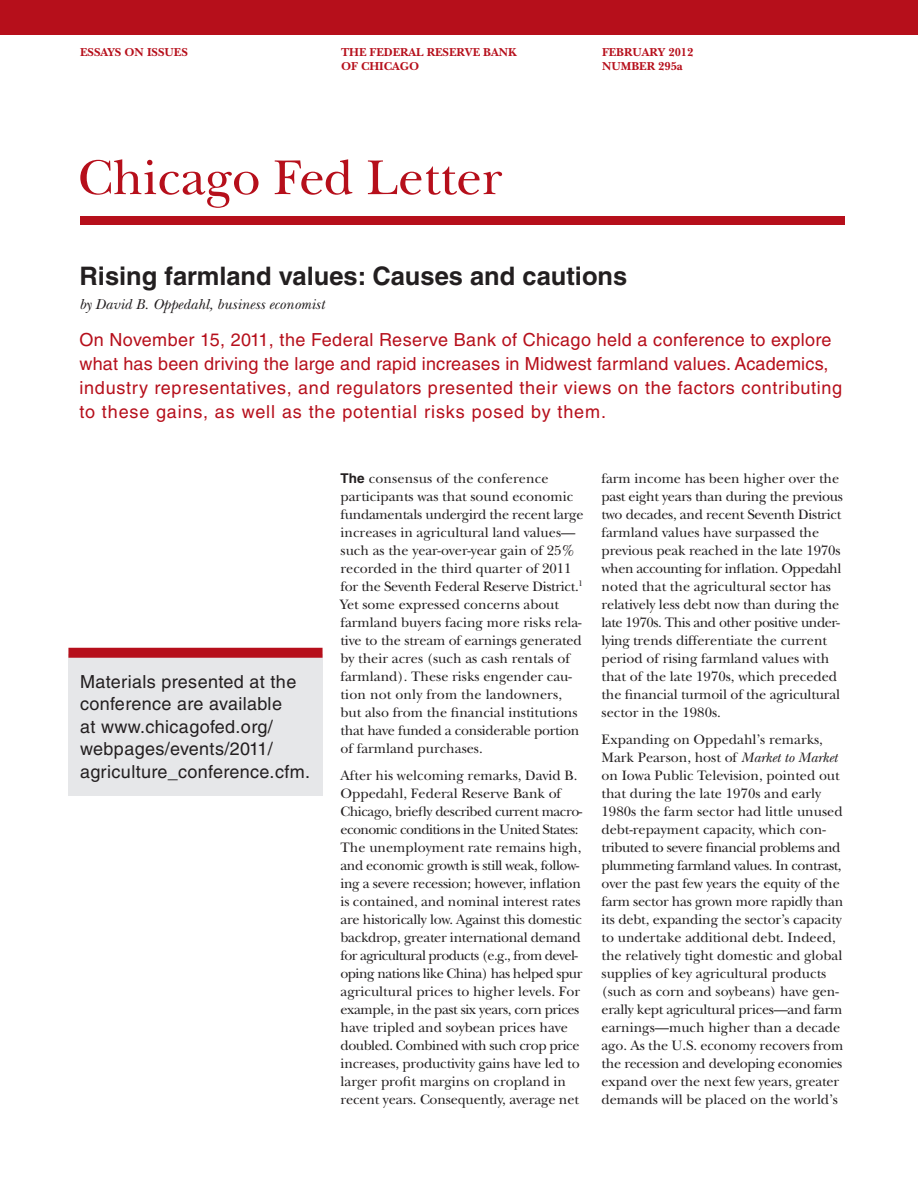
<style>
.page{position:relative;width:918px;height:1188px;background:#fff}
.page>*{position:absolute;margin:0;border:0;box-sizing:border-box;transform-origin:0 0}
.Chicago_Fed_Letter_t{font:51px "New Baskerville Std";color:#b60f1b}
.headline{font:700 25.5px "Helvetica LT Std";color:#231f20}
.summary{font:18px/24px "Helvetica LT Std";letter-spacing:.02em;color:#b60f1b}
.pull-out_Quote{font:18px/22.5px "Helvetica LT Std";letter-spacing:.02em;color:#231f20}
.author{font:italic 15px "New Baskerville Std";color:#231f20}
.body_text{font:14.25px/18px "New Baskerville Std";letter-spacing:-.01em;color:#231f20}
.Essays_on_Issues{font:700 12px "New Baskerville Std";color:#b60f1b}
.s1{font-family:"Helvetica LT Std";font-weight:700;font-size:13.5px}
.s2{font-style:italic}
</style>
<div class="page">
<div style="left:0;top:0;width:918px;height:35px;background:#b60f1b"></div>
<div style="left:80px;top:216px;width:764px;height:9px;background:#b60f1b"></div>
<div style="left:68px;top:654px;width:254px;height:142px;background:#e6e7e9"></div>
<div style="left:68px;top:648px;width:255px;height:10px;background:#b60f1b;border:2px solid #b60f1b"></div>
<p class="Essays_on_Issues" style="left:80px;top:45px;width:109px">ESSAYS ON ISSUES</p>
<p class="Essays_on_Issues" style="left:341px;top:45px;width:177px">THE FEDERAL RESERVE BANK</p>
<p class="Essays_on_Issues" style="left:602px;top:45px;width:93px">FEBRUARY 2012</p>
<p class="Essays_on_Issues" style="left:341px;top:59px;width:80px">OF CHICAGO</p>
<p class="Essays_on_Issues" style="left:602px;top:59px;width:82px">NUMBER 295a</p>
<p class="Chicago_Fed_Letter_t" style="left:78px;top:148px;width:426px">Chicago Fed Letter</p>
<p class="headline" style="left:80px;top:260px;width:549px">Rising farmland values: Causes and cautions</p>
<p class="author" style="left:80px;top:296px;width:247px">by David B. Oppedahl, business economist</p>
<p class="summary" style="left:80px;top:328px;width:764px">On November 15, 2011, the Federal Reserve Bank of Chicago held a conference to explore what has been driving the large and rapid increases in Midwest farmland values. Academics, industry representatives, and regulators presented their views on the factors contributing to these gains, as well as the potential risks posed by them.</p>
<p class="pull-out_Quote" style="left:80px;top:670px;width:232px">Materials presented at the conference are available<br>at www.chicagofed.org/ webpages/events/2011/ agriculture_conference.cfm.</p>
<p class="body_text" style="left:341px;top:470px;width:244px"><span class="s1">The</span> consensus of the conference participants was that sound economic fundamentals undergird the recent large increases in agricultural land values— such as the year-over-year gain of 25% recorded in the third quarter of 2011 for the Seventh Federal Reserve District.<sup>1<br></sup>Yet some expressed concerns about farmland buyers facing more risks rela&shy;tive to the stream of earnings generated by their acres (such as cash rentals of farmland). These risks engender cau&shy;tion not only from the landowners, but also from the financial institutions that have funded a considerable portion of farmland purchases.</p>
<p class="body_text" style="left:341px;top:767px;width:243px">After his welcoming remarks, David B.<br>Oppedahl, Federal Reserve Bank of Chicago, briefly described current macro&shy;economic conditions in the United States:<br>The unemployment rate remains high, and economic growth is still weak, follow&shy;ing a severe recession; however, inflation is contained, and nominal interest rates are historically low. Against this domestic backdrop, greater international demand for agricultural products (e.g., from devel&shy;oping nations like China) has helped spur agricultural prices to higher levels. For example, in the past six years, corn prices have tripled and soybean prices have doubled. Combined with such crop price increases, productivity gains have led to larger profit margins on cropland in recent years. Consequently, average net</p>
<p class="body_text" style="left:602px;top:470px;width:243px">farm income has been higher over the past eight years than during the previous two decades, and recent Seventh District farmland values have surpassed the previous peak reached in the late 1970s when accounting for inflation. Oppedahl noted that the agricultural sector has relatively less debt now than during the late 1970s. This and other positive under&shy;lying trends differentiate the current period of rising farmland values with that of the late 1970s, which preceded the financial turmoil of the agricultural sector in the 1980s.</p>
<p class="body_text" style="left:602px;top:731px;width:243px">Expanding on Oppedahl’s remarks, Mark Pearson, host of <span class="s2">Market to Market </span>on Iowa Public Television, pointed out that during the late 1970s and early 1980s the farm sector had little unused debt-repayment capacity, which con&shy;tributed to severe financial problems and plummeting farmland values. In contrast, over the past few years the equity of the farm sector has grown more rapidly than its debt, expanding the sector’s capacity to undertake additional debt. Indeed, the relatively tight domestic and global supplies of key agricultural products (such as corn and soybeans) have gen&shy;erally kept agricultural prices—and farm earnings—much higher than a decade ago. As the U.S. economy recovers from the recession and developing economies expand over the next few years, greater demands will be placed on the world’s</p>
</div>
